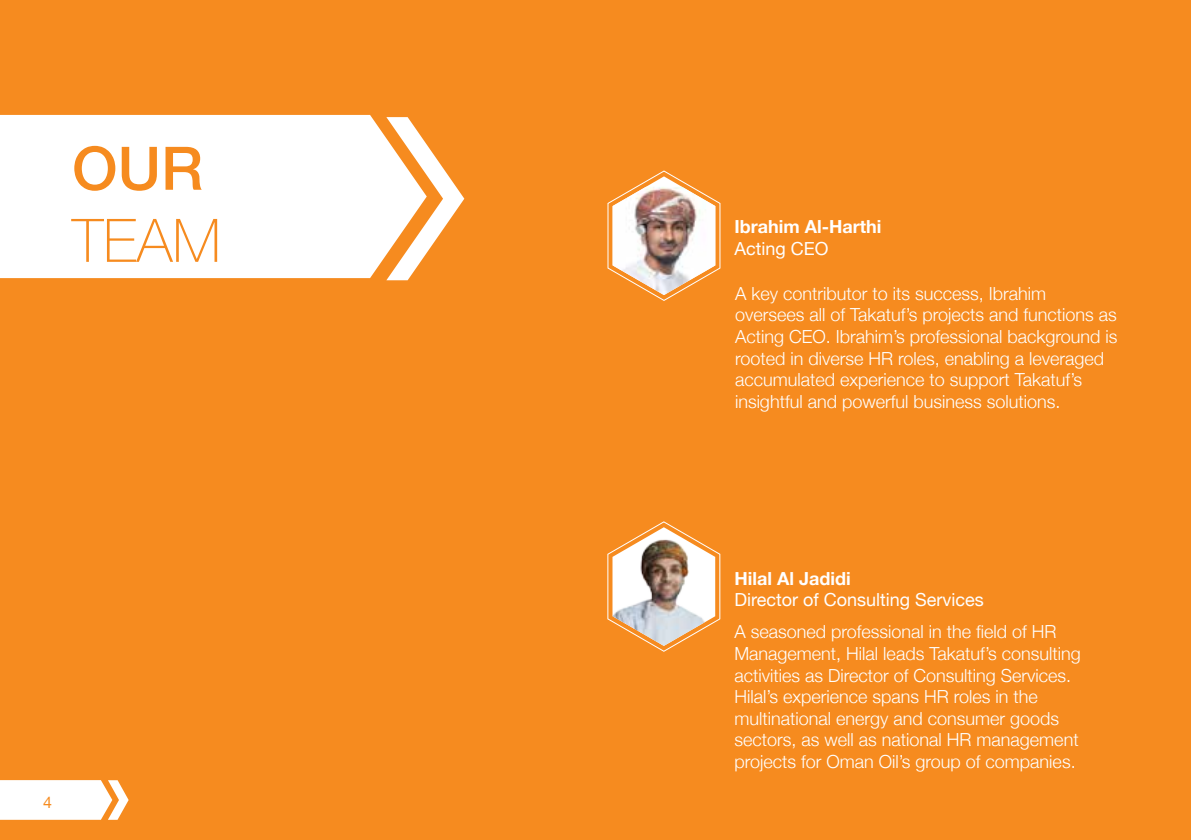
<style>
.page{position:relative;width:1191px;height:840px;background:#fff}
.page>*{position:absolute;margin:0;border:0;box-sizing:border-box;transform-origin:0 0}
.t1{font:100 60px "Helvetica Neue";color:#f68b1f}
.t2{font:500 60px "Helvetica Neue";color:#f68b1f}
.t3{font:300 18px/21.6px "Helvetica Neue";color:#fff}
.t4{font:18px "Helvetica Neue";color:#fff}
.t5{font:700 18px "Helvetica Neue";color:#fff}
.t6{font:16px "Helvetica Neue";color:#f68b1f}
</style>
<div class="page">
<div style="left:0;top:0;width:1191px;height:839px;background:#f68b1f"></div>
<svg style="left:0;top:780px;width:129px;height:39px;background:#fef3e8"></svg>
<svg style="left:607px;top:521px;width:114px;height:131px"></svg>
<img style="left:612px;top:537px;width:103px;height:108px">
<img style="left:607px;top:170px;width:114px;height:131px">
<div style="left:0;top:115px;width:386px;height:163px;background:#fff"></div>
<svg style="left:386px;top:117px;width:78px;height:163px"></svg>
<h1 class="t2" style="left:72px;top:120px;width:133px">OUR</h1>
<h1 class="t1" style="left:72px;top:195px;width:150px">TEAM</h1>
<p class="t6" style="left:43px;top:790px;width:10px">4</p>
<p class="t5" style="left:734px;top:212px;width:148px">Ibrahim Al-Harthi</p>
<p class="t4" style="left:734px;top:235px;width:96px">Acting CEO</p>
<p class="t3" style="left:735px;top:281px;width:384px">A key contributor to its success, Ibrahim oversees all of Takatuf’s projects and functions as Acting CEO. Ibrahim’s professional background is rooted in diverse HR roles, enabling a leveraged accumulated experience to support Takatuf’s insightful and powerful business solutions.</p>
<p class="t5" style="left:734px;top:563px;width:118px">Hilal Al Jadidi</p>
<p class="t4" style="left:734px;top:586px;width:251px">Director of Consulting Services</p>
<p class="t3" style="left:734px;top:619px;width:348px">A seasoned professional in the field of HR Management, Hilal leads Takatuf’s consulting activities as Director of Consulting Services.<br>Hilal’s experience spans HR roles in the multinational energy and consumer goods sectors, as well as national HR management projects for Oman Oil’s group of companies.</p>
</div>
